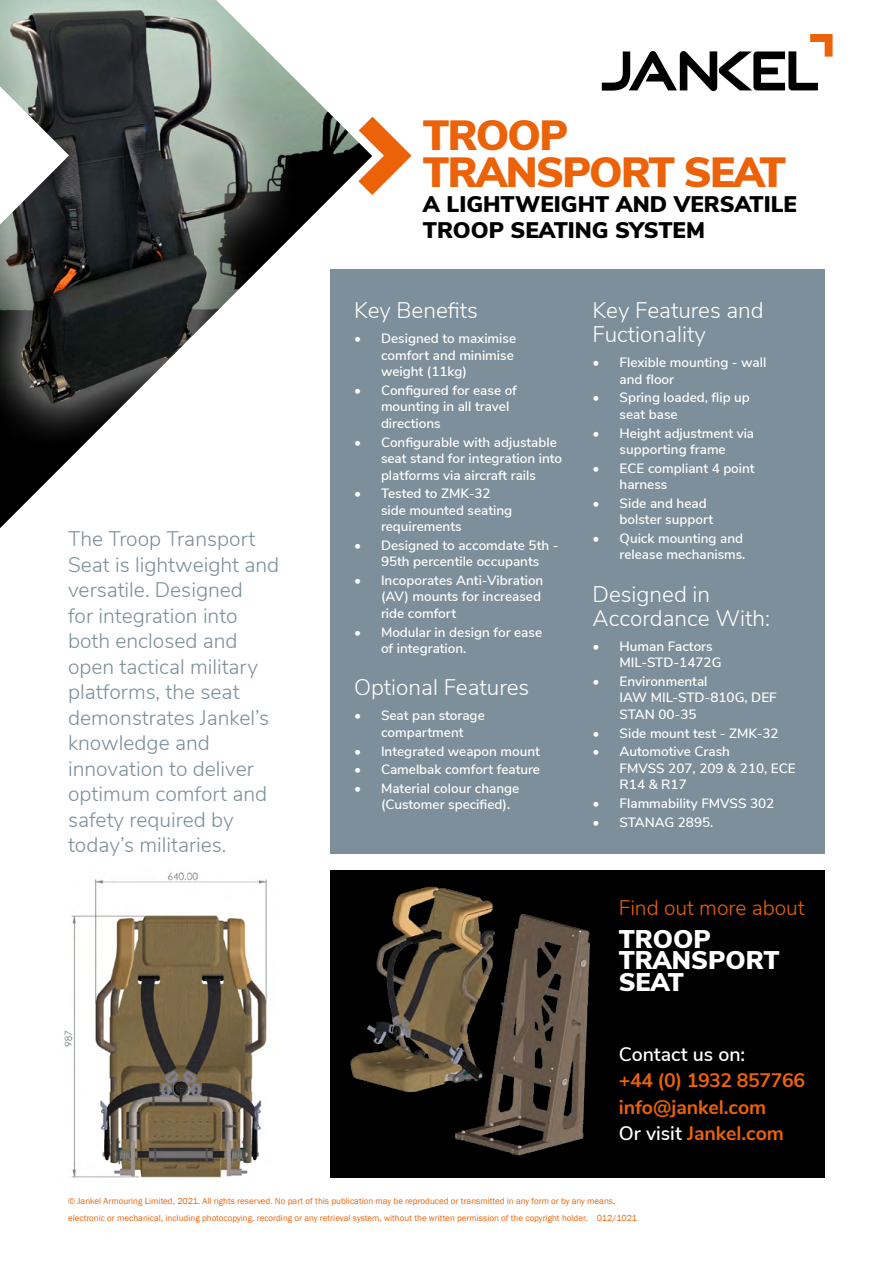
<style>
.page{position:relative;width:893px;height:1263px;background:#fff}
.page>*{position:absolute;margin:0;border:0;box-sizing:border-box;transform-origin:0 0}
.t1{font:900 42.15px/37.2px "Nunito Sans";letter-spacing:-.04em;color:#eb6209}
.t2{font:900 25.5px/21px "Nunito Sans";color:#fff}
.t3{font:300 22.5px/24px "Nunito Sans";color:#fff}
.t4{font:900 22.5px/25.5px "Nunito Sans";color:#000}
.t5{font:300 21px/25.5px "Nunito Sans";color:#7d8f9a}
.t6{font:300 21px "Nunito Sans";color:#eb6209}
.t7{font:700 19.5px/26.5px "Nunito Sans";color:#eb6209}
.t8{font:600 19.5px "Nunito Sans";color:#fff}
.t9{font:600 13.5px/16.5px "Nunito Sans";color:#fff}
.t10{font:9px/16.5px "Franklin Gothic";color:#eb6209}
.s1{font-weight:600;color:#fff}
</style>
<div class="page">
<div style="left:330px;top:871px;width:495px;height:307px;background:#000"></div>
<img style="left:350px;top:886px;width:240px;height:270px">
<img style="left:64px;top:872px;width:203px;height:306px">
<div style="left:330px;top:269px;width:495px;height:585px;background:#7d8f9a"></div>
<svg style="left:602px;top:34px;width:231px;height:57px"></svg>
<img style="left:0;top:0;width:358px;height:528px">
<svg style="left:358px;top:117px;width:54px;height:78px"></svg>
<p class="t5" style="left:68px;top:525px;width:213px">The Troop Transport<br>Seat is lightweight and versatile. Designed<br>for integration into both enclosed and open tactical military platforms, the seat demonstrates Jankel’s knowledge and innovation to deliver optimum comfort and safety required by today’s militaries.</p>
<h1 class="t1" style="left:423px;top:115px;width:365px">TROOP<br>TRANSPORT SEAT</h1>
<h3 class="t4" style="left:423px;top:191px;width:376px">A LIGHTWEIGHT AND VERSATILE<br>TROOP SEATING SYSTEM</h3>
<h3 class="t3" style="left:354px;top:297px;width:126px">Key Benefits</h3>
<p class="t9" style="left:381px;top:330px;width:137px;text-indent:-27px">• Designed to maximise comfort and minimise weight (11kg)</p>
<p class="t9" style="left:381px;top:381px;width:137px;text-indent:-27px">• Configured for ease of mounting in all travel directions</p>
<p class="t9" style="left:381px;top:433px;width:183px;text-indent:-27px">• Configurable with adjustable seat stand for integration into platforms via aircraft rails</p>
<p class="t9" style="left:381px;top:484px;width:133px;text-indent:-27px">• Tested to ZMK-32 side mounted seating requirements</p>
<p class="t9" style="left:354px;top:536px;width:206px;text-align:center">• Designed to accomdate 5th -<br>95th percentile occupants</p>
<p class="t9" style="left:381px;top:571px;width:164px;text-indent:-27px">• Incoporates Anti-Vibration (AV) mounts for increased ride comfort</p>
<p class="t9" style="left:381px;top:623px;width:163px;text-indent:-27px">• Modular in design for ease of integration.</p>
<h3 class="t3" style="left:354px;top:674px;width:177px">Optional Features</h3>
<p class="t9" style="left:354px;top:707px;width:132px;text-align:center">• Seat pan storage compartment</p>
<p class="t9" style="left:354px;top:742px;width:188px">• Integrated weapon mount</p>
<p class="t9" style="left:354px;top:760px;width:188px">• Camelbak comfort feature</p>
<p class="t9" style="left:381px;top:779px;width:140px;text-indent:-27px">• Material colour change (Customer specified).</p>
<h3 class="t3" style="left:593px;top:297px;width:173px">Key Features and<br>Fuctionality</h3>
<p class="t9" style="left:620px;top:354px;width:148px;text-indent:-27px">• Flexible mounting - wall and floor</p>
<p class="t9" style="left:620px;top:389px;width:132px;text-indent:-27px">• Spring loaded, flip up seat base</p>
<p class="t9" style="left:593px;top:424px;width:163px;text-align:center">• Height adjustment via supporting frame</p>
<p class="t9" style="left:620px;top:459px;width:137px;text-indent:-27px">• ECE compliant 4 point harness</p>
<p class="t9" style="left:620px;top:494px;width:95px;text-indent:-27px">• Side and head bolster support</p>
<p class="t9" style="left:593px;top:529px;width:154px;text-align:right">• Quick mounting and release mechanisms.</p>
<h3 class="t3" style="left:593px;top:581px;width:179px">Designed in<br>Accordance With:</h3>
<p class="t9" style="left:620px;top:637px;width:103px;text-indent:-27px">• Human Factors<br>MIL-STD-1472G</p>
<p class="t9" style="left:620px;top:672px;width:159px;text-indent:-27px">• Environmental<br>IAW MIL-STD-810G, DEF<br>STAN 00-35</p>
<p class="t9" style="left:593px;top:724px;width:188px">• Side mount test - ZMK-32</p>
<p class="t9" style="left:620px;top:742px;width:178px;text-indent:-27px">• Automotive Crash<br>FMVSS 207, 209 &amp; 210, ECE<br>R14 &amp; R17</p>
<p class="t9" style="left:593px;top:794px;width:183px">• Flammability FMVSS 302</p>
<p class="t9" style="left:593px;top:813px;width:122px">• STANAG 2895.</p>
<h3 class="t6" style="left:619px;top:892px;width:187px">Find out more about</h3>
<h2 class="t2" style="left:619px;top:928px;width:162px">TROOP<br>TRANSPORT<br>SEAT</h2>
<h3 class="t8" style="left:619px;top:1039px;width:128px">Contact us on:</h3>
<h3 class="t7" style="left:619px;top:1066px;width:188px">+44 (0) 1932 857766 info@jankel.com<br><span class="s1">Or visit</span> Jankel.com</h3>
<p class="t10" style="left:68px;top:1193px;width:570px">© Jankel Armouring Limited, 2021. All rights reserved. No part of this publication may be reproduced or transmitted in any form or by any means, electronic or mechanical, including photocopying, recording or any retrieval system, without the written permission of the copyright holder. 012/1021</p>
</div>
